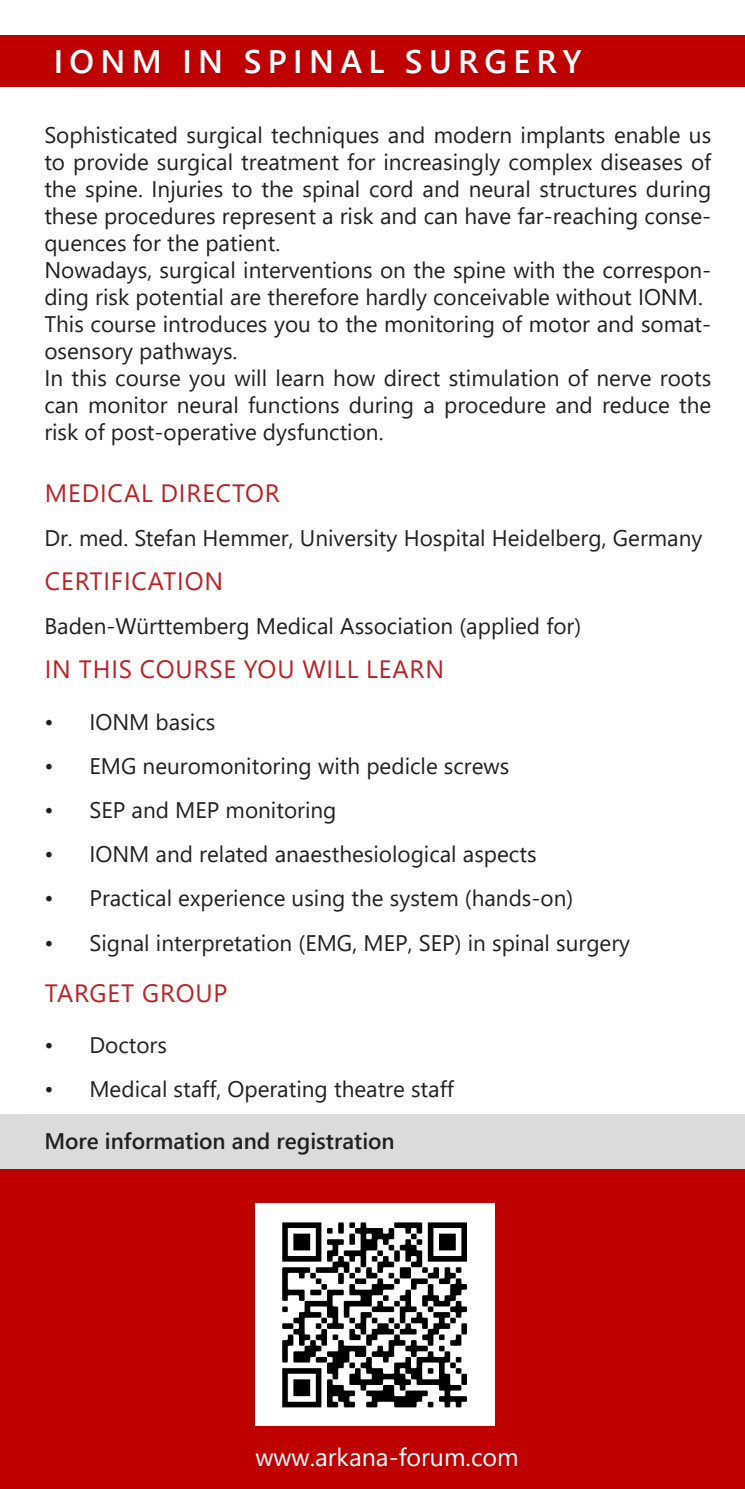
<style>
.page{position:relative;width:745px;height:1489px;background:#fff}
.page>*{position:absolute;margin:0;border:0;box-sizing:border-box;transform-origin:0 0}
.t1{font:600 32.5px "Segoe UI";letter-spacing:.195em;color:#fff}
.t2{font:25px "Segoe UI";letter-spacing:.035em;color:#bc2024}
.t3{font:25px "Segoe UI";color:#fff}
.t4{font:22.5px/27px "Segoe UI";color:#231f20}
.t5{font:600 22.5px "Segoe UI";color:#231f20}
</style>
<div class="page">
<div style="left:0;top:1114px;width:744px;height:167px;background:#dbdbdb"></div>
<div style="left:0;top:1169px;width:744px;height:319px;background:#bf0000"></div>
<div style="left:0;top:35px;width:744px;height:51px;background:#bf0000"></div>
<img style="left:255px;top:1203px;width:239px;height:222px">
<h1 class="t1" style="left:54px;top:31px;width:529px">IONM IN SPINAL SURGERY</h1>
<p class="t4" style="left:44px;top:120px;width:668px">Sophisticated surgical techniques and modern implants enable us to provide surgical treatment for increasingly complex diseases of the spine. Injuries to the spinal cord and neural structures during these procedures represent a risk and can have far-reaching conse&shy;quences for the patient.<br>Nowadays, surgical interventions on the spine with the correspon&shy;ding risk potential are therefore hardly conceivable without IONM.<br>This course introduces you to the monitoring of motor and somat&shy;osensory pathways.<br>In this course you will learn how direct stimulation of nerve roots can monitor neural functions during a procedure and reduce the risk of post-operative dysfunction.</p>
<p class="t2" style="left:45px;top:469px;width:236px">MEDICAL DIRECTOR</p>
<p class="t4" style="left:44px;top:522px;width:659px">Dr. med. Stefan Hemmer, University Hospital Heidelberg, Germany</p>
<p class="t2" style="left:45px;top:557px;width:180px">CERTIFICATION</p>
<p class="t4" style="left:44px;top:610px;width:538px">Baden-Württemberg Medical Association (applied for)</p>
<p class="t2" style="left:45px;top:646px;width:400px">IN THIS COURSE YOU WILL LEARN</p>
<p class="t4" style="left:44px;top:706px;width:172px">• IONM basics</p>
<p class="t4" style="left:44px;top:750px;width:466px">• EMG neuromonitoring with pedicle screws</p>
<p class="t4" style="left:44px;top:794px;width:293px">• SEP and MEP monitoring</p>
<p class="t4" style="left:44px;top:838px;width:493px">• IONM and related anaesthesiological aspects</p>
<p class="t4" style="left:44px;top:882px;width:530px">• Practical experience using the system (hands-on)</p>
<p class="t4" style="left:44px;top:927px;width:587px">• Signal interpretation (EMG, MEP, SEP) in spinal surgery</p>
<p class="t2" style="left:45px;top:969px;width:184px">TARGET GROUP</p>
<p class="t4" style="left:44px;top:1029px;width:124px">• Doctors</p>
<p class="t4" style="left:44px;top:1073px;width:411px">• Medical staff, Operating theatre staff</p>
<p class="t5" style="left:44px;top:1119px;width:352px">More information and registration</p>
<p class="t3" style="left:255px;top:1433px;width:265px">www.arkana-forum.com</p>
</div>
